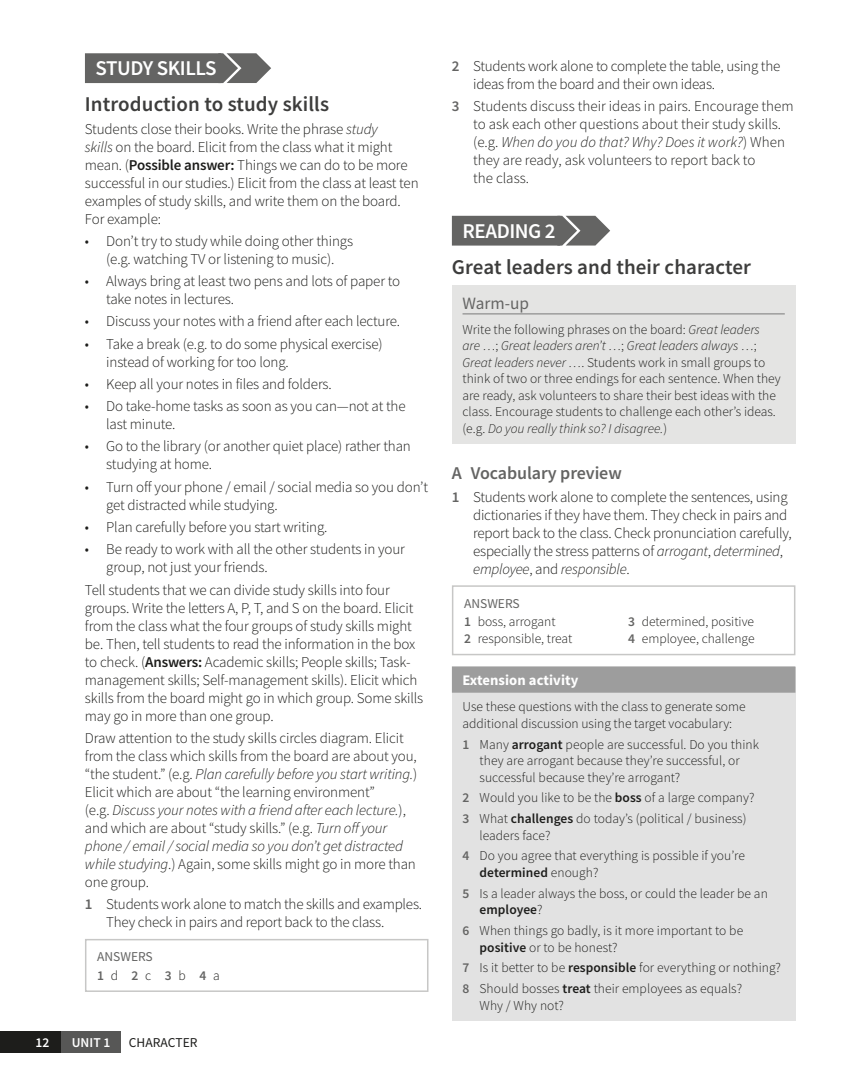
<style>
.page{position:relative;width:864px;height:1082px;background:#fff}
.page>*{position:absolute;margin:0;border:0;box-sizing:border-box;transform-origin:0 0}
.t1{font:600 21px "Source Sans Pro";letter-spacing:.005em;color:#3d3d3c}
.t2{font:600 21px "Source Sans Pro";letter-spacing:-.02em;color:#fff}
.t3{font:600 18px "Source Sans Pro";letter-spacing:-.005em;color:#646463}
.t4{font:17.25px "Source Sans Pro";color:#646463}
.t5{font:300 15px/18px "Source Sans Pro";letter-spacing:-.01em;color:#1d1d1b}
.t6{font:700 14.7px "Source Sans Pro";letter-spacing:.005em;color:#fff}
.t7{font:300 13.5px/16.5px "Source Sans Pro";color:#1d1d1b}
.t8{font:13.5px/18.6px "Source Sans Pro";color:#646463}
.t9{font:13.5px "Source Sans Pro";letter-spacing:.005em;color:#1d1d1b}
.t10{font:600 13.5px "Source Sans Pro";letter-spacing:.005em;color:#fff}
.s1{font-style:italic}
.s2{font-weight:600}
.s3{font-weight:600;color:#646463}
.s4{font-weight:300;color:#1d1d1b}
.s5{font-weight:400;color:#646463}
</style>
<div class="page">
<div style="left:452px;top:216px;width:108px;height:29px;background:#646463"></div>
<div style="left:452px;top:285px;width:343px;height:158px;background:#e4e4e3"></div>
<hr style="left:462px;top:313px;width:322px;height:1px;background:#9d9d9d">
<div style="left:452px;top:585px;width:343px;height:70px;border:2px solid #c7c7c6"></div>
<div style="left:452px;top:666px;width:343px;height:353px;background:#e2e2e2"></div>
<div style="left:452px;top:666px;width:343px;height:26px;background:#9d9d9d"></div>
<svg style="left:560px;top:216px;width:50px;height:29px"></svg>
<div style="left:85px;top:53px;width:136px;height:30px;background:#646463"></div>
<div style="left:85px;top:938px;width:343px;height:53px;border:2px solid #c7c7c6"></div>
<svg style="left:218px;top:53px;width:53px;height:30px"></svg>
<div style="left:60px;top:1031px;width:61px;height:21px;background:#575756"></div>
<div style="left:0;top:1031px;width:60px;height:21px;background:#1d1d1b"></div>
<h1 class="t2" style="left:96px;top:54px;width:122px">STUDY SKILLS</h1>
<h1 class="t1" style="left:85px;top:90px;width:246px">Introduction to study skills</h1>
<p class="t5" style="left:85px;top:119px;width:335px">Students close their books. Write the phrase <span class="s1">study<br>skills</span> on the board. Elicit from the class what it might mean. (<span class="s2">Possible answer:</span> Things we can do to be more successful in our studies.) Elicit from the class at least ten examples of study skills, and write them on the board.<br>For example:</p>
<p class="t5" style="left:85px;top:232px;width:270px;text-align:center">• Don’t try to study while doing other things (e.g. watching TV or listening to music).</p>
<p class="t5" style="left:106px;top:272px;width:295px;text-indent:-21px">• Always bring at least two pens and lots of paper to take notes in lectures.</p>
<p class="t5" style="left:85px;top:312px;width:317px">• Discuss your notes with a friend after each lecture.</p>
<p class="t5" style="left:106px;top:334px;width:278px;text-indent:-21px">• Take a break (e.g. to do some physical exercise) instead of working for too long.</p>
<p class="t5" style="left:85px;top:375px;width:248px">• Keep all your notes in files and folders.</p>
<p class="t5" style="left:106px;top:397px;width:301px;text-indent:-21px">• Do take-home tasks as soon as you can—not at the last minute.</p>
<p class="t5" style="left:106px;top:437px;width:306px;text-indent:-21px">• Go to the library (or another quiet place) rather than studying at home.</p>
<p class="t5" style="left:106px;top:477px;width:323px;text-indent:-21px">• Turn off your phone / email / social media so you don’t get distracted while studying.</p>
<p class="t5" style="left:85px;top:518px;width:244px">• Plan carefully before you start writing.</p>
<p class="t5" style="left:106px;top:540px;width:300px;text-indent:-21px">• Be ready to work with all the other students in your group, not just your friends.</p>
<p class="t5" style="left:85px;top:580px;width:340px">Tell students that we can divide study skills into four groups. Write the letters A, P, T, and S on the board. Elicit from the class what the four groups of study skills might be. Then, tell students to read the information in the box to check. (<span class="s2">Answers:</span> Academic skills; People skills; Task&shy;management skills; Self-management skills). Elicit which skills from the board might go in which group. Some skills may go in more than one group.</p>
<p class="t5" style="left:85px;top:728px;width:334px">Draw attention to the study skills circles diagram. Elicit from the class which skills from the board are about you, “the student.” (e.g. <span class="s1">Plan carefully before you start writing.</span>)<br>Elicit which are about “the learning environment”<br>(e.g. <span class="s1">Discuss your notes with a friend after each lecture.</span>), and which are about “study skills.” (e.g. <span class="s1">Turn off your phone / email / social media so you don’t get distracted while studying</span>.) Again, some skills might go in more than one group.</p>
<p class="t5" style="left:106px;top:895px;width:317px;text-indent:-21px"><span class="s3">1</span> Students work alone to match the skills and examples.<br>They check in pairs and report back to the class.</p>
<p class="t8" style="left:97px;top:947px;width:124px">ANSWERS<br><span class="s2">1</span><span class="s4">d</span> <span class="s2">2</span><span class="s4">c</span> <span class="s2">3</span><span class="s4">b</span> <span class="s2">4</span><span class="s4">a</span></p>
<p class="t10" style="left:35px;top:1033px;width:15px">12</p>
<p class="t10" style="left:72px;top:1033px;width:40px">UNIT 1</p>
<p class="t9" style="left:129px;top:1033px;width:70px">CHARACTER</p>
<p class="t5" style="left:473px;top:57px;width:308px;text-indent:-21px"><span class="s3">2</span> Students work alone to complete the table, using the ideas from the board and their own ideas.</p>
<p class="t5" style="left:473px;top:97px;width:322px;text-indent:-21px"><span class="s3">3</span> Students discuss their ideas in pairs. Encourage them to ask each other questions about their study skills. (e.g. <span class="s1">When do you do that? Why? Does it work?</span>) When they are ready, ask volunteers to report back to<br>the class.</p>
<h1 class="t2" style="left:462px;top:217px;width:95px">READING 2</h1>
<h1 class="t1" style="left:452px;top:253px;width:300px">Great leaders and their character</h1>
<p class="t4" style="left:462px;top:292px;width:68px">Warm-up</p>
<p class="t7" style="left:462px;top:321px;width:320px">Write the following phrases on the board: <span class="s1">Great leaders are …</span>; <span class="s1">Great leaders aren’t …</span>; <span class="s1">Great leaders always …</span>; <span class="s1">Great leaders never …</span>. Students work in small groups to think of two or three endings for each sentence. When they are ready, ask volunteers to share their best ideas with the class. Encourage students to challenge each other’s ideas. (e.g. <span class="s1">Do you really think so? I disagree.</span>)</p>
<p class="t3" style="left:452px;top:461px;width:171px">A Vocabulary preview</p>
<p class="t5" style="left:473px;top:487px;width:320px;text-indent:-21px"><span class="s3">1</span> Students work alone to complete the sentences, using dictionaries if they have them. They check in pairs and report back to the class. Check pronunciation carefully, especially the stress patterns of <span class="s1">arrogant</span>, <span class="s1">determined</span>, <span class="s1">employee</span>, and <span class="s1">responsible</span>.</p>
<p class="t7" style="left:464px;top:593px;width:93px;line-height:18.6px"><span class="s5">ANSWERS<br></span><span class="s3">1</span> boss, arrogant</p>
<p class="t7" style="left:464px;top:630px;width:110px"><span class="s3">2</span> responsible, treat</p>
<p class="t7" style="left:628px;top:613px;width:128px"><span class="s3">3</span> determined, positive<br><span class="s3">4</span> employee, challenge</p>
<p class="t6" style="left:462px;top:670px;width:117px">Extension activity</p>
<p class="t7" style="left:462px;top:698px;width:284px">Use these questions with the class to generate some additional discussion using the target vocabulary:</p>
<p class="t7" style="left:479px;top:735px;width:281px;text-indent:-17px"><span class="s3">1</span> Many <span class="s2">arrogant</span> people are successful. Do you think they are arrogant because they’re successful, or successful because they’re arrogant?</p>
<p class="t7" style="left:462px;top:787px;width:293px;line-height:20.7px"><span class="s3">2</span> Would you like to be the <span class="s2">boss</span> of a large company?<br><span class="s3">3</span> What <span class="s2">challenges</span> do today’s (political / business)</p>
<p class="t7" style="left:462px;top:824px;width:284px;line-height:20.7px;text-indent:17px">leaders face?<br><span class="s3">4</span> Do you agree that everything is possible if you’re</p>
<p class="t7" style="left:462px;top:861px;width:307px;line-height:20.7px;text-indent:17px"><span class="s2">determined</span> enough?<br><span class="s3">5</span> Is a leader always the boss, or could the leader be an</p>
<p class="t7" style="left:462px;top:899px;width:282px;line-height:20.7px;text-indent:17px"><span class="s2">employee</span>?<br><span class="s3">6</span> When things go badly, is it more important to be</p>
<p class="t7" style="left:462px;top:936px;width:320px;line-height:20.7px;text-indent:17px"><span class="s2">positive</span> or to be honest?<br><span class="s3">7</span> Is it better to be <span class="s2">responsible</span> for everything or nothing?<br><span class="s3">8</span> Should bosses <span class="s2">treat</span> their employees as equals?</p>
<p class="t7" style="left:479px;top:996px;width:86px">Why / Why not?</p>
</div>
